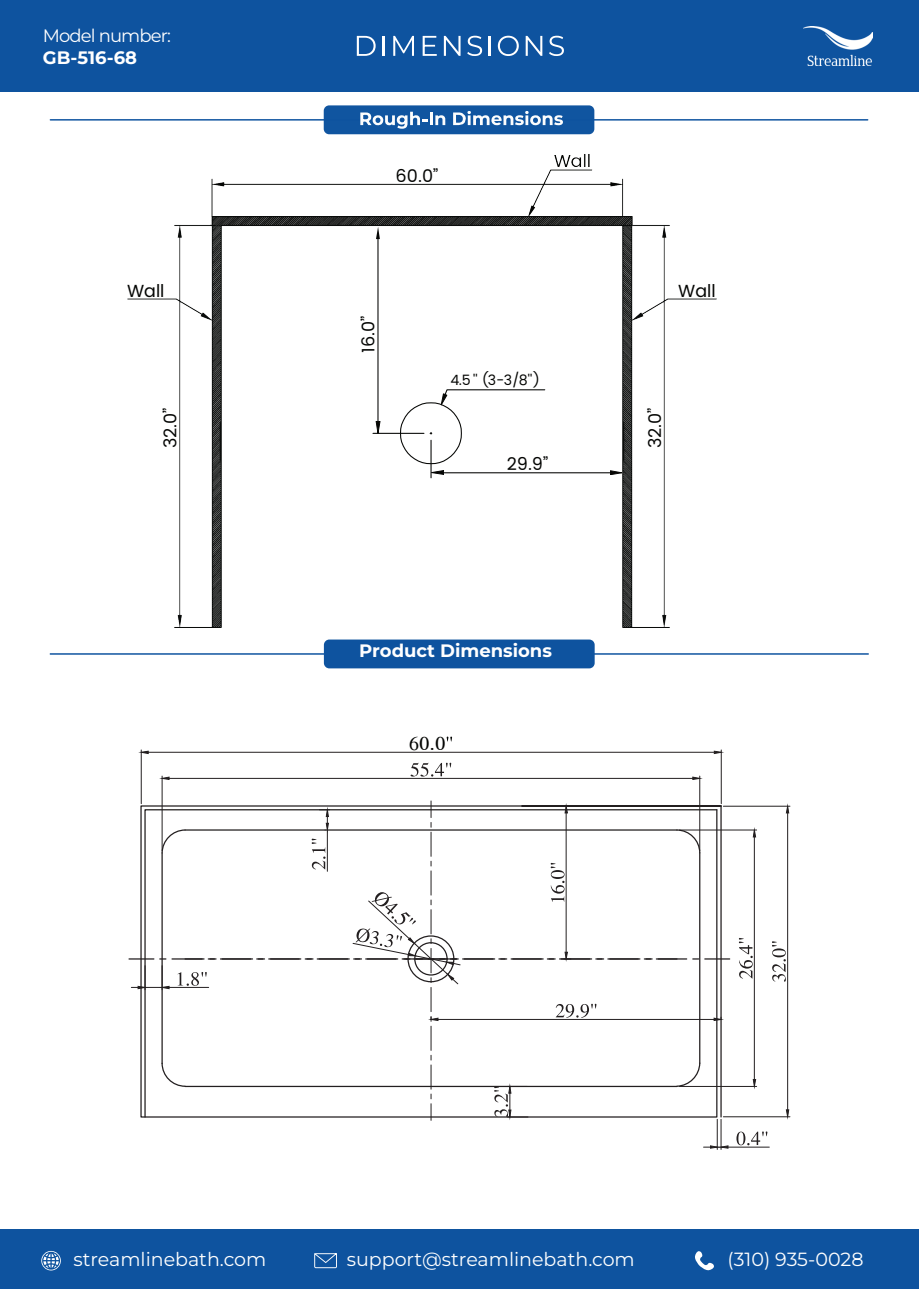
<style>
.page{position:relative;width:919px;height:1289px;background:#fff}
.page>*{position:absolute;margin:0;border:0;box-sizing:border-box;transform-origin:0 0}
.t1{font:22.35px "Bwtransh";color:#040503}
.t2{font:19.05px "Montserrat";color:#fff}
.t3{font:700 18px "Montserrat";color:#fff}
.t4{font:18px "Montserrat";letter-spacing:-.05em;color:#fff}
.t5{font:17.55px "Poppins";color:#040503}
.t6{font:14.1px "Poppins";color:#040503}
</style>
<div class="page">
<div style="left:0;top:0;width:918px;height:92px;background:#0e539f"></div>
<div style="left:0;top:1229px;width:918px;height:59px;background:#0e539f"></div>
<svg style="left:695px;top:1251px;width:19px;height:20px"></svg>
<svg style="left:314px;top:1253px;width:23px;height:15px"></svg>
<svg style="left:41px;top:1250px;width:20px;height:20px"></svg>
<svg style="left:357px;top:36px;width:18px;height:20px"></svg>
<hr style="left:382px;top:36px;width:2px;height:20px;background:#fff">
<svg style="left:393px;top:36px;width:21px;height:20px"></svg>
<svg style="left:422px;top:36px;width:14px;height:20px"></svg>
<svg style="left:444px;top:36px;width:16px;height:20px"></svg>
<svg style="left:467px;top:36px;width:15px;height:20px"></svg>
<hr style="left:489px;top:36px;width:2px;height:20px;background:#fff">
<svg style="left:498px;top:36px;width:20px;height:20px"></svg>
<svg style="left:525px;top:36px;width:17px;height:20px"></svg>
<svg style="left:549px;top:36px;width:15px;height:20px"></svg>
<img style="left:803px;top:27px;width:69px;height:38px">
<svg style="left:50px;top:639px;width:818px;height:29px"></svg>
<div style="left:324px;top:105px;width:270px;height:29px;background:#0e539f;border-radius:5px"></div>
<hr style="left:50px;top:119px;width:817px;height:2px;background:#0e539f">
<svg style="left:360px;top:112px;width:85px;height:17px"></svg>
<svg style="left:453px;top:111px;width:110px;height:14px"></svg>
<svg style="left:140px;top:804px;width:582px;height:314px"></svg>
<hr style="left:720px;top:806px;width:1px;height:311px;background:#231f20">
<svg style="left:144px;top:808px;width:574px;height:310px"></svg>
<hr style="left:161px;top:853px;width:2px;height:210px;background:#231f20">
<svg style="left:161px;top:1062px;width:25px;height:25px"></svg>
<svg style="left:675px;top:1061px;width:26px;height:26px"></svg>
<hr style="left:699px;top:852px;width:1px;height:211px;background:#231f20">
<svg style="left:675px;top:828px;width:26px;height:26px"></svg>
<hr style="left:141px;top:750px;width:1px;height:53px;background:#231f20">
<hr style="left:721px;top:750px;width:1px;height:53px;background:#231f20">
<hr style="left:148px;top:752px;width:565px;height:1px;background:#231f20">
<svg style="left:140px;top:750px;width:9px;height:4px"></svg>
<svg style="left:713px;top:750px;width:9px;height:4px"></svg>
<hr style="left:327px;top:830px;width:1px;height:41px;background:#231f20">
<svg style="left:319px;top:809px;width:10px;height:21px"></svg>
<svg style="left:311px;top:838px;width:14px;height:31px"></svg>
<hr style="left:162px;top:776px;width:1px;height:74px;background:#231f20">
<hr style="left:699px;top:776px;width:1px;height:74px;background:#231f20">
<hr style="left:169px;top:778px;width:523px;height:1px;background:#231f20">
<svg style="left:161px;top:776px;width:9px;height:4px"></svg>
<svg style="left:692px;top:776px;width:8px;height:4px"></svg>
<svg style="left:410px;top:762px;width:41px;height:14px"></svg>
<hr style="left:717px;top:1119px;width:1px;height:30px;background:#231f20">
<hr style="left:720px;top:1119px;width:1px;height:30px;background:#231f20">
<hr style="left:728px;top:1146px;width:41px;height:1px;background:#231f20">
<svg style="left:703px;top:1145px;width:25px;height:3px"></svg>
<svg style="left:736px;top:1131px;width:31px;height:14px"></svg>
<svg style="left:494px;top:1085px;width:34px;height:32px"></svg>
<hr style="left:565px;top:813px;width:1px;height:139px;background:#231f20">
<svg style="left:563px;top:951px;width:8px;height:7px"></svg>
<svg style="left:563px;top:805px;width:5px;height:8px"></svg>
<svg style="left:550px;top:863px;width:14px;height:39px"></svg>
<hr style="left:679px;top:829px;width:77px;height:1px;background:#231f20">
<hr style="left:679px;top:1086px;width:77px;height:1px;background:#231f20">
<hr style="left:754px;top:837px;width:1px;height:242px;background:#231f20">
<svg style="left:752px;top:829px;width:4px;height:8px"></svg>
<svg style="left:752px;top:1078px;width:4px;height:8px"></svg>
<svg style="left:738px;top:938px;width:14px;height:40px"></svg>
<hr style="left:723px;top:1116px;width:66px;height:1px;background:#231f20">
<hr style="left:723px;top:806px;width:66px;height:1px;background:#231f20">
<hr style="left:787px;top:813px;width:1px;height:296px;background:#231f20">
<svg style="left:785px;top:1109px;width:4px;height:8px"></svg>
<svg style="left:785px;top:805px;width:4px;height:8px"></svg>
<svg style="left:772px;top:941px;width:13px;height:40px"></svg>
<hr style="left:438px;top:1019px;width:276px;height:1px;background:#231f20">
<svg style="left:713px;top:1017px;width:8px;height:4px"></svg>
<svg style="left:555px;top:1003px;width:41px;height:14px"></svg>
<svg style="left:129px;top:958px;width:25px;height:1px"></svg>
<hr style="left:172px;top:958px;width:30px;height:1px;background:#231f20">
<hr style="left:220px;top:958px;width:30px;height:1px;background:#231f20">
<hr style="left:269px;top:958px;width:30px;height:1px;background:#231f20">
<hr style="left:317px;top:958px;width:30px;height:1px;background:#231f20">
<hr style="left:462px;top:958px;width:31px;height:1px;background:#231f20">
<hr style="left:511px;top:958px;width:30px;height:1px;background:#231f20">
<hr style="left:559px;top:958px;width:30px;height:1px;background:#231f20">
<hr style="left:607px;top:958px;width:31px;height:1px;background:#231f20">
<hr style="left:656px;top:958px;width:30px;height:1px;background:#231f20">
<svg style="left:704px;top:958px;width:25px;height:1px"></svg>
<svg style="left:185px;top:958px;width:31px;height:1px"></svg>
<hr style="left:222px;top:958px;width:30px;height:1px;background:#231f20">
<hr style="left:270px;top:958px;width:31px;height:1px;background:#231f20">
<hr style="left:319px;top:958px;width:30px;height:1px;background:#231f20">
<svg style="left:352px;top:801px;width:108px;height:319px"></svg>
<hr style="left:464px;top:958px;width:30px;height:1px;background:#231f20">
<hr style="left:512px;top:958px;width:31px;height:1px;background:#231f20">
<hr style="left:561px;top:958px;width:30px;height:1px;background:#231f20">
<hr style="left:609px;top:958px;width:30px;height:1px;background:#231f20">
<svg style="left:658px;top:958px;width:19px;height:1px"></svg>
<hr style="left:169px;top:987px;width:40px;height:1px;background:#231f20">
<svg style="left:131px;top:965px;width:39px;height:24px"></svg>
<svg style="left:177px;top:972px;width:30px;height:13px"></svg>
<svg style="left:446px;top:736px;width:6px;height:5px"></svg>
<img style="left:211px;top:154px;width:413px;height:61px">
<img style="left:127px;top:216px;width:589px;height:411px">
<hr style="left:373px;top:433px;width:51px;height:1px;background:#040503">
<hr style="left:377px;top:239px;width:1px;height:182px;background:#040503">
<svg style="left:376px;top:227px;width:4px;height:12px"></svg>
<svg style="left:376px;top:421px;width:4px;height:12px"></svg>
<hr style="left:430px;top:440px;width:1px;height:38px;background:#040503">
<hr style="left:443px;top:472px;width:167px;height:1px;background:#040503">
<svg style="left:610px;top:470px;width:11px;height:5px"></svg>
<svg style="left:400px;top:389px;width:145px;height:75px"></svg>
<svg style="left:431px;top:470px;width:13px;height:4px"></svg>
<p class="t4" style="left:43px;top:23px;width:129px">Model number:</p>
<p class="t3" style="left:43px;top:45px;width:96px">GB-516-68</p>
<p class="t5" style="left:395px;top:163px;width:44px">60.0”</p>
<p class="t5" style="left:127px;top:278px;width:39px">Wall</p>
<p class="t5" style="left:678px;top:278px;width:39px">Wall</p>
<p class="t5" style="left:355px;top:353px;width:39px;rotate:-90deg">16.0”</p>
<p class="t6" style="left:450px;top:370px;width:91px">4.5 '' (3-3/8'')</p>
<p class="t5" style="left:157px;top:448px;width:42px;rotate:-90deg">32.0”</p>
<p class="t5" style="left:642px;top:448px;width:42px;rotate:-90deg">32.0”</p>
<p class="t5" style="left:506px;top:451px;width:43px">29.9”</p>
<p class="t3" style="left:359px;top:637px;width:194px">Product Dimensions</p>
<p class="t1" style="left:409px;top:729px;width:38px">60.0</p>
<p class="t2" style="left:73px;top:1246px;width:194px">streamlinebath.com</p>
<p class="t2" style="left:347px;top:1246px;width:289px">support@streamlinebath.com</p>
<p class="t2" style="left:727px;top:1246px;width:137px">(310) 935-0028</p>
</div>
